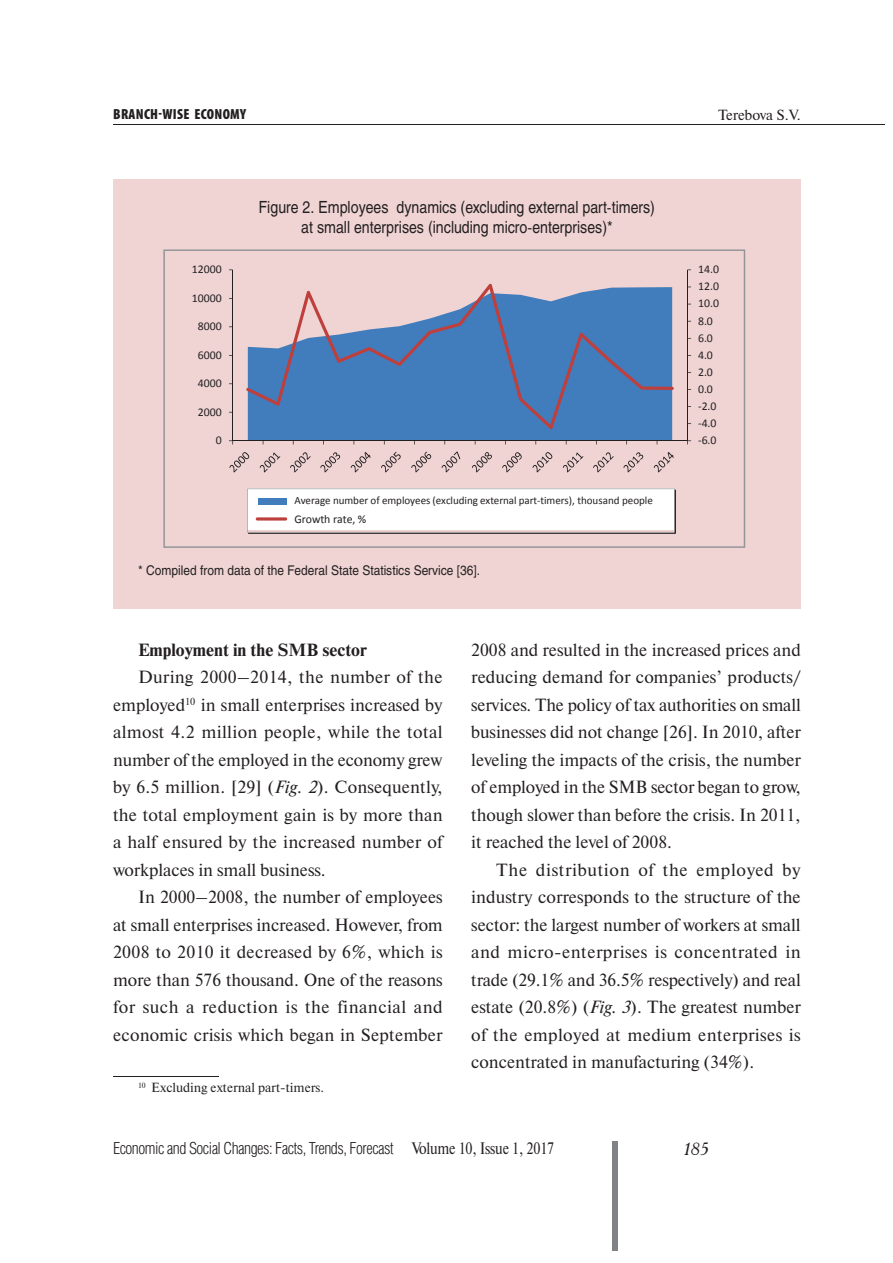
<style>
.page{position:relative;width:893px;height:1263px;background:#fff}
.page>*{position:absolute;margin:0;border:0;box-sizing:border-box;transform-origin:0 0}
.t1{font:17.7px/27.5px "Newton C";color:#231f20;text-align:justify}
.t2{font:700 17.7px "Newton C";color:#231f20}
.t3{font:italic 17.7px "Academy";color:#231f20}
.t4{font:16.65px/20px "Helios";color:#231f20;text-align:center;scale:.85 1}
.t5{font:300 16.65px "Helios Cond";letter-spacing:-.03em;color:#231f20}
.t6{font:900 condensed 14.7px "Myriad Pro";letter-spacing:.02em;color:#231f20}
.t7{font:14.7px "Newton C";color:#231f20}
.t8{font:13.2px "Helios";color:#231f20;scale:.9 1}
.t9{font:13.2px "Newton C";color:#231f20}
.t10{font:11.85px "Calibri";color:#231f20}
.t11{font:10.95px "Calibri";letter-spacing:-.005em;color:#231f20}
.s1{font-style:italic}
.s2{font-family:"Newton C";font-weight:400}
</style>
<div class="page">
<div style="left:612px;top:1141px;width:6px;height:109px;background:#808285"></div>
<hr style="left:113px;top:124px;width:771px;height:1px;background:#231f20">
<hr style="left:113px;top:1076px;width:106px;height:1px;background:#231f20">
<div style="left:113px;top:179px;width:688px;height:430px;background:#f0d4d4"></div>
<svg style="left:163px;top:249px;width:582px;height:299px"></svg>
<p class="t6" style="left:113px;top:109px;width:134px">BRANCH-WISE ECONOMY</p>
<p class="t7" style="left:718px;top:109px;width:84px">Terebova S.V.</p>
<p class="t4" style="left:259px;top:199px;width:468px">Figure 2. Employees dynamics (excluding external part-timers) at small enterprises (including micro-enterprises)*</p>
<p class="t10" style="left:192px;top:264px;width:31px">12000</p>
<p class="t10" style="left:698px;top:264px;width:22px">14.0</p>
<p class="t10" style="left:698px;top:281px;width:22px">12.0</p>
<p class="t10" style="left:192px;top:293px;width:31px">10000</p>
<p class="t10" style="left:698px;top:299px;width:22px">10.0</p>
<p class="t10" style="left:198px;top:321px;width:25px">8000</p>
<p class="t10" style="left:698px;top:316px;width:16px">8.0</p>
<p class="t10" style="left:698px;top:333px;width:16px">6.0</p>
<p class="t10" style="left:198px;top:350px;width:25px">6000</p>
<p class="t10" style="left:698px;top:350px;width:16px">4.0</p>
<p class="t10" style="left:698px;top:367px;width:16px">2.0</p>
<p class="t10" style="left:198px;top:378px;width:25px">4000</p>
<p class="t10" style="left:698px;top:384px;width:16px">0.0</p>
<p class="t10" style="left:198px;top:407px;width:25px">2000</p>
<p class="t10" style="left:698px;top:401px;width:20px">-2.0</p>
<p class="t10" style="left:698px;top:418px;width:20px">-4.0</p>
<p class="t10" style="left:216px;top:435px;width:7px">0</p>
<p class="t10" style="left:698px;top:435px;width:20px">-6.0</p>
<p class="t11" style="left:294px;top:496px;width:360px">Average number of employees (excluding external part-timers), thousand people</p>
<p class="t10" style="left:294px;top:514px;width:74px">Growth rate, %</p>
<p class="t8" style="left:138px;top:565px;width:382px">* Compiled from data of the Federal State Statistics Service [36].</p>
<p class="t2" style="left:138px;top:643px;width:230px">Employment in the SMB sector</p>
<p class="t1" style="left:113px;top:665px;width:331px;text-indent:25px">During 2000–2014, the number of the employed<sup>10</sup><sup>7</sup> in small enterprises increased by almost 4.2 million people, while the total number of the employed in the economy grew by 6.5 million. [29] (<span class="s1">Fig. 2</span>). Consequently, the total employment gain is by more than a half ensured by the increased number of workplaces in small business.</p>
<p class="t1" style="left:113px;top:885px;width:331px;text-indent:25px">In 2000–2008, the number of employees at small enterprises increased. However, from 2008 to 2010 it decreased by 6%, which is more than 576 thousand. One of the reasons for such a reduction is the financial and economic crisis which began in September</p>
<p class="t9" style="left:138px;top:1083px;width:187px"><sup>10</sup> Excluding external part-timers.</p>
<p class="t1" style="left:471px;top:637px;width:331px">2008 and resulted in the increased prices and reducing demand for companies’ products/ services. The policy of tax authorities on small businesses did not change [26]. In 2010, after leveling the impacts of the crisis, the number of employed in the SMB sector began to grow, though slower than before the crisis. In 2011, it reached the level of 2008.</p>
<p class="t1" style="left:471px;top:857px;width:331px;text-indent:25px">The distribution of the employed by industry corresponds to the structure of the sector: the largest number of workers at small and micro-enterprises is concentrated in trade (29.1% and 36.5% respectively) and real estate (20.8%) (<span class="s1">Fig. 3</span>). The greatest number of the employed at medium enterprises is concentrated in manufacturing (34%).</p>
<p class="t5" style="left:113px;top:1143px;width:443px">Economic and Social Changes: Facts, Trends, Forecast <span class="s2">Volume 10, Issue 1, 2017</span></p>
<p class="t3" style="left:684px;top:1141px;width:27px">185</p>
</div>
